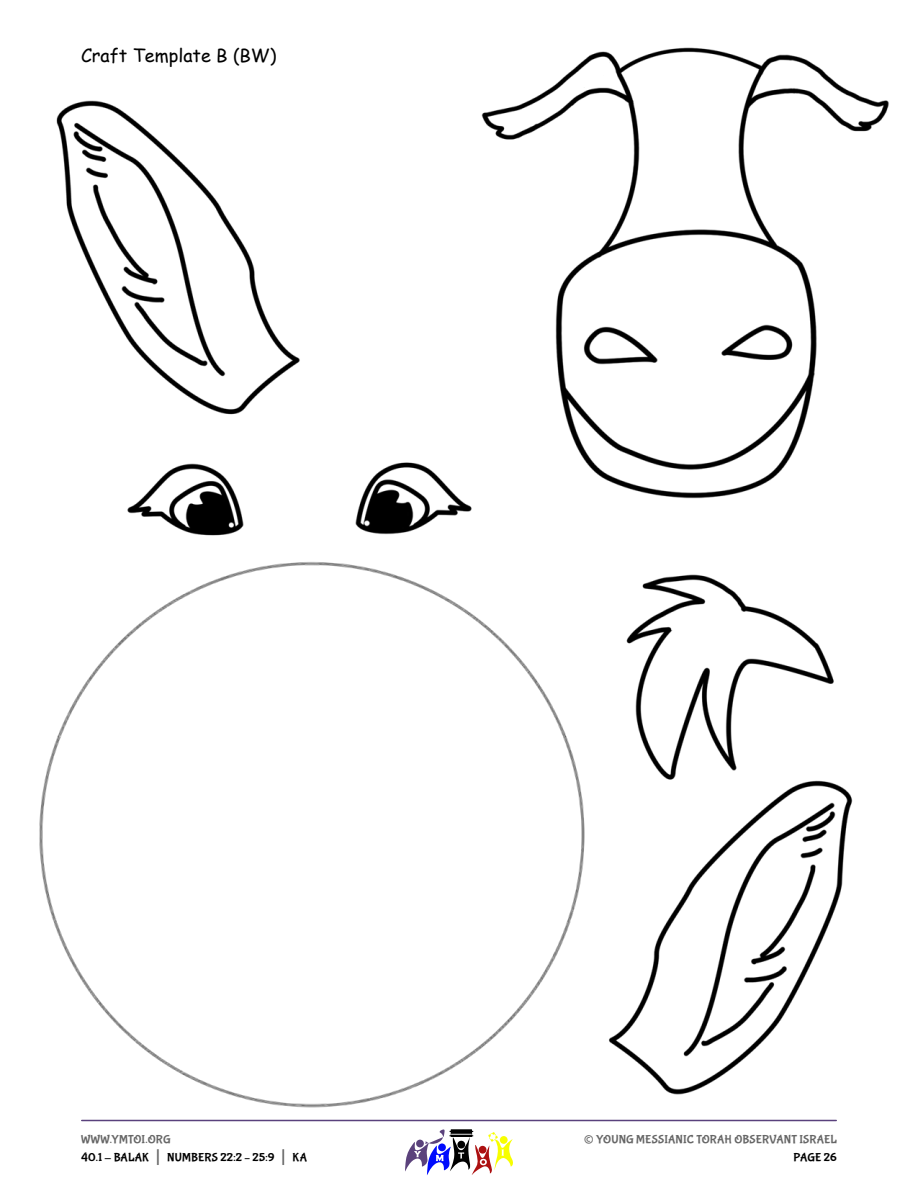
<style>
.page{position:relative;width:918px;height:1188px;background:#fff}
.page>*{position:absolute;margin:0;border:0;box-sizing:border-box;transform-origin:0 0}
.t1{font:27px "Bubblegum Sans";color:#666}
.Body_Text_-_Craft{font:18px "Comic Sans MS";color:#000}
.t2{font:12px/18px "Bubblegum Sans";letter-spacing:.015em;color:#000}
.t3{font:12px "Bubblegum Sans";letter-spacing:.01em;color:#666}
.s1{color:#666}
.s2{font-size:21px;color:#666}
</style>
<div class="page">
<img style="left:39px;top:47px;width:850px;height:1128px">
<p class="Body_Text_-_Craft" style="left:81px;top:42px;width:197px">Craft Template B (BW)</p>
<p class="t2" style="left:81px;top:1131px;width:228px"><span class="s1">WWW.YMTOI.ORG<br></span>40.1 - BALAK <span class="s2">|</span> NUMBERS 22:2 – 25:9 <span class="s2">|</span> KA</p>
<h1 class="t1" style="left:584px;top:1124px;width:12px">©</h1>
<p class="t3" style="left:596px;top:1133px;width:242px">YOUNG MESSIANIC TORAH OBSERVANT ISRAEL</p>
<p class="t2" style="left:794px;top:1149px;width:45px">PAGE 26</p>
</div>
